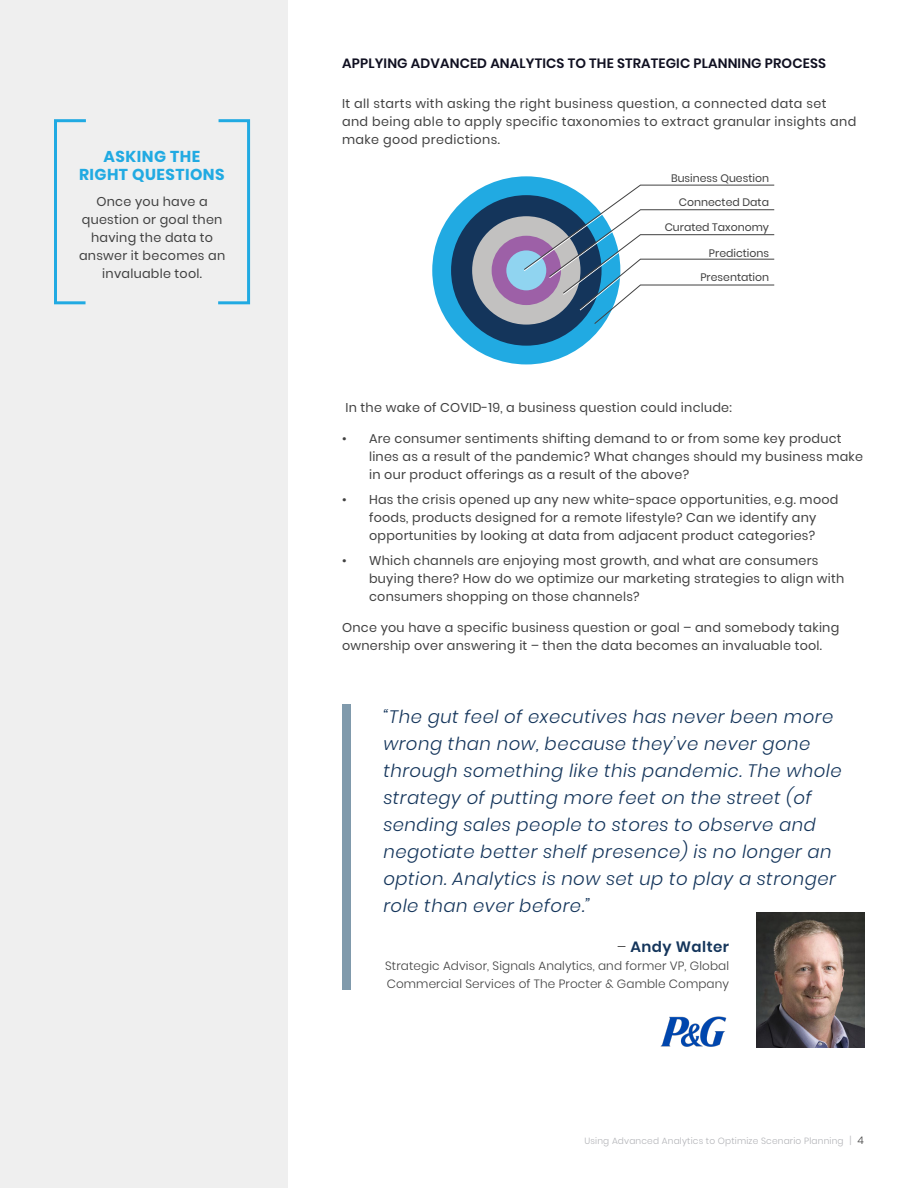
<style>
.page{position:relative;width:918px;height:1188px;background:#fff}
.page>*{position:absolute;margin:0;border:0;box-sizing:border-box;transform-origin:0 0}
._07_Body_heading{font:italic 300 18px/27px "Poppins";letter-spacing:.03em;color:#14355b}
._07_Body_heading-2{font:700 15.75px/18px "Poppins";letter-spacing:.03em;color:#21aae2;text-align:center}
._07_Body_heading-3{font:600 15px "Poppins";letter-spacing:.03em;color:#14355b}
._07_Body_heading-4{font:600 13.5px "Poppins";letter-spacing:.01em;color:#101021}
._07_Body_heading-5{font:12.75px/18px "Poppins";letter-spacing:.02em;color:#414141}
._07_Body_heading-6{font:300 12px/18px "Poppins";letter-spacing:.01em;color:#414141}
._06_Body_Subheading{font:10.8px "Poppins";color:#414141}
.t1{font:300 9px "Poppins";letter-spacing:.02em;color:#b2b3b7}
.s1{font-weight:300;color:#414141}
.s2{font-size:10.5px;color:#bcbdc0}
.s3{font-size:10.5px;color:#414141}
</style>
<div class="page">
<div style="left:0;top:0;width:288px;height:1188px;background:#efefef"></div>
<div style="left:432px;top:176px;width:188px;height:188px;background:#21aae2;border-radius:50%"></div>
<div style="left:451px;top:195px;width:151px;height:151px;background:#14355b;border-radius:50%"></div>
<div style="left:472px;top:216px;width:108px;height:109px;background:#c2c1c0;border-radius:50%"></div>
<div style="left:492px;top:236px;width:69px;height:69px;background:#9d60a7;border-radius:50%"></div>
<div style="left:506px;top:250px;width:40px;height:40px;background:#90d4f0;border-radius:50%"></div>
<svg style="left:523px;top:184px;width:252px;height:141px"></svg>
<div style="left:217px;top:119px;width:33px;height:185px;border:3px solid #21aae2"></div>
<div style="left:54px;top:119px;width:33px;height:185px;border:3px solid #21aae2"></div>
<img style="left:756px;top:912px;width:108px;height:136px">
<div style="left:342px;top:704px;width:9px;height:286px;background:#809aac"></div>
<img style="left:660px;top:1016px;width:67px;height:31px">
<p class="_07_Body_heading-2" style="left:79px;top:148px;width:147px">ASKING THE<br>RIGHT QUESTIONS</p>
<p class="_07_Body_heading-5" style="left:79px;top:192px;width:148px;text-align:center">Once you have a question or goal then having the data to answer it becomes an invaluable tool.</p>
<p class="_07_Body_heading-4" style="left:342px;top:56px;width:485px">APPLYING ADVANCED ANALYTICS TO THE STRATEGIC PLANNING PROCESS</p>
<p class="_07_Body_heading-5" style="left:342px;top:94px;width:516px">It all starts with asking the right business question, a connected data set<br>and being able to apply specific taxonomies to extract granular insights and make good predictions.</p>
<p class="_06_Body_Subheading" style="left:671px;top:172px;width:99px">Business Question</p>
<p class="_06_Body_Subheading" style="left:679px;top:196px;width:92px">Connected Data</p>
<p class="_06_Body_Subheading" style="left:665px;top:221px;width:106px">Curated Taxonomy</p>
<p class="_06_Body_Subheading" style="left:709px;top:247px;width:62px">Predictions</p>
<p class="_06_Body_Subheading" style="left:700px;top:271px;width:70px">Presentation</p>
<p class="_07_Body_heading-5" style="left:346px;top:398px;width:388px">In the wake of COVID-19, a business question could include:</p>
<p class="_07_Body_heading-5" style="left:369px;top:430px;width:496px;text-indent:-27px">• Are consumer sentiments shifting demand to or from some key product lines as a result of the pandemic? What changes should my business make in our product offerings as a result of the above?</p>
<p class="_07_Body_heading-5" style="left:342px;top:491px;width:498px;text-align:center">• Has the crisis opened up any new white-space opportunities, e.g. mood foods, products designed for a remote lifestyle? Can we identify any opportunities by looking at data from adjacent product categories?</p>
<p class="_07_Body_heading-5" style="left:369px;top:551px;width:477px;text-indent:-27px">• Which channels are enjoying most growth, and what are consumers buying there? How do we optimize our marketing strategies to align with consumers shopping on those channels?</p>
<p class="_07_Body_heading-5" style="left:342px;top:619px;width:499px">Once you have a specific business question or goal – and somebody taking ownership over answering it – then the data becomes an invaluable tool.</p>
<p class="_07_Body_heading" style="left:383px;top:703px;width:460px">“The gut feel of executives has never been more wrong than now, because they’ve never gone through something like this pandemic. The whole strategy of putting more feet on the street (of sending sales people to stores to observe and negotiate better shelf presence) is no longer an option. Analytics is now set up to play a stronger role than ever before.”</p>
<p class="_07_Body_heading-3" style="left:617px;top:938px;width:113px"><span class="s1">–</span> Andy Walter</p>
<p class="_07_Body_heading-6" style="left:385px;top:957px;width:346px">Strategic Advisor, Signals Analytics, and former VP, Global<br>Commercial Services of The Procter &amp; Gamble Company</p>
<p class="t1" style="left:584px;top:1136px;width:281px">Using Advanced Analytics to Optimize Scenario Planning <span class="s2">|</span> <span class="s3">4</span></p>
</div>
